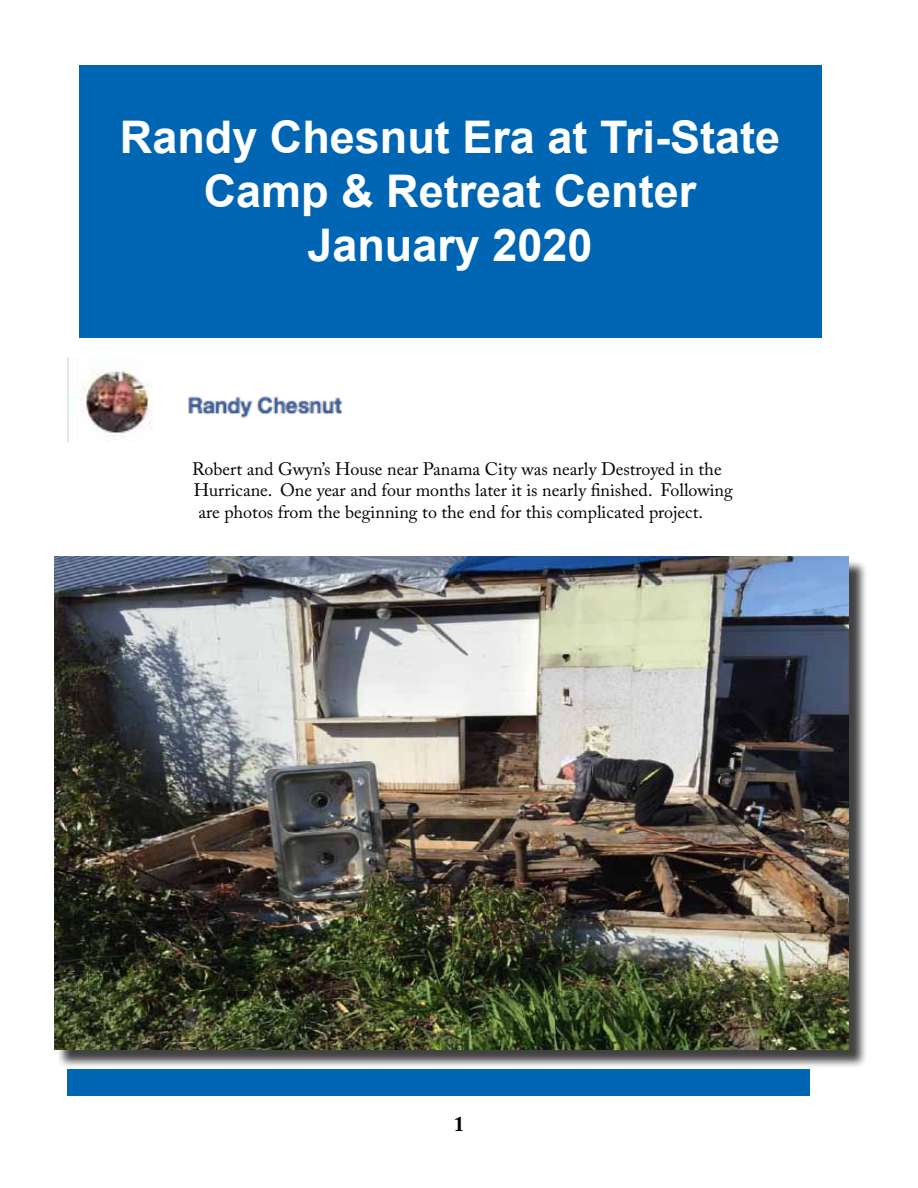
<style>
.page{position:relative;width:918px;height:1188px;background:#fff}
.page>*{position:absolute;margin:0;border:0;box-sizing:border-box;transform-origin:0 0}
.t1{font:700 45px/54px "Arial";color:#fff;text-align:center}
.t2{font:700 21px "Adobe Caslon Pro";color:#000}
.t3{font:18px/21.6px "Adobe Caslon Pro";color:#000}
</style>
<div class="page">
<div style="left:68px;top:1070px;width:742px;height:26px;background:#0066b3"></div>
<div style="left:79px;top:65px;width:742px;height:273px;background:#0066b3"></div>
<img style="left:188px;top:396px;width:155px;height:22px">
<img style="left:68px;top:357px;width:84px;height:84px">
<div style="left:56px;top:559px;width:811px;height:510px;background:#000;opacity:.75"></div>
<img style="left:54px;top:557px;width:795px;height:493px">
<h1 class="t1" style="left:120px;top:111px;width:662px">Randy Chesnut Era at Tri-State<br>Camp &amp; Retreat Center<br>January 2020</h1>
<p class="t3" style="left:192px;top:458px;width:542px">Robert and Gwyn’s House near Panama City was nearly Destroyed in the<br>Hurricane. One year and four months later it is nearly finished. Following are photos from the beginning to the end for this complicated project.</p>
<p class="t2" style="left:454px;top:1112px;width:12px">1</p>
</div>
